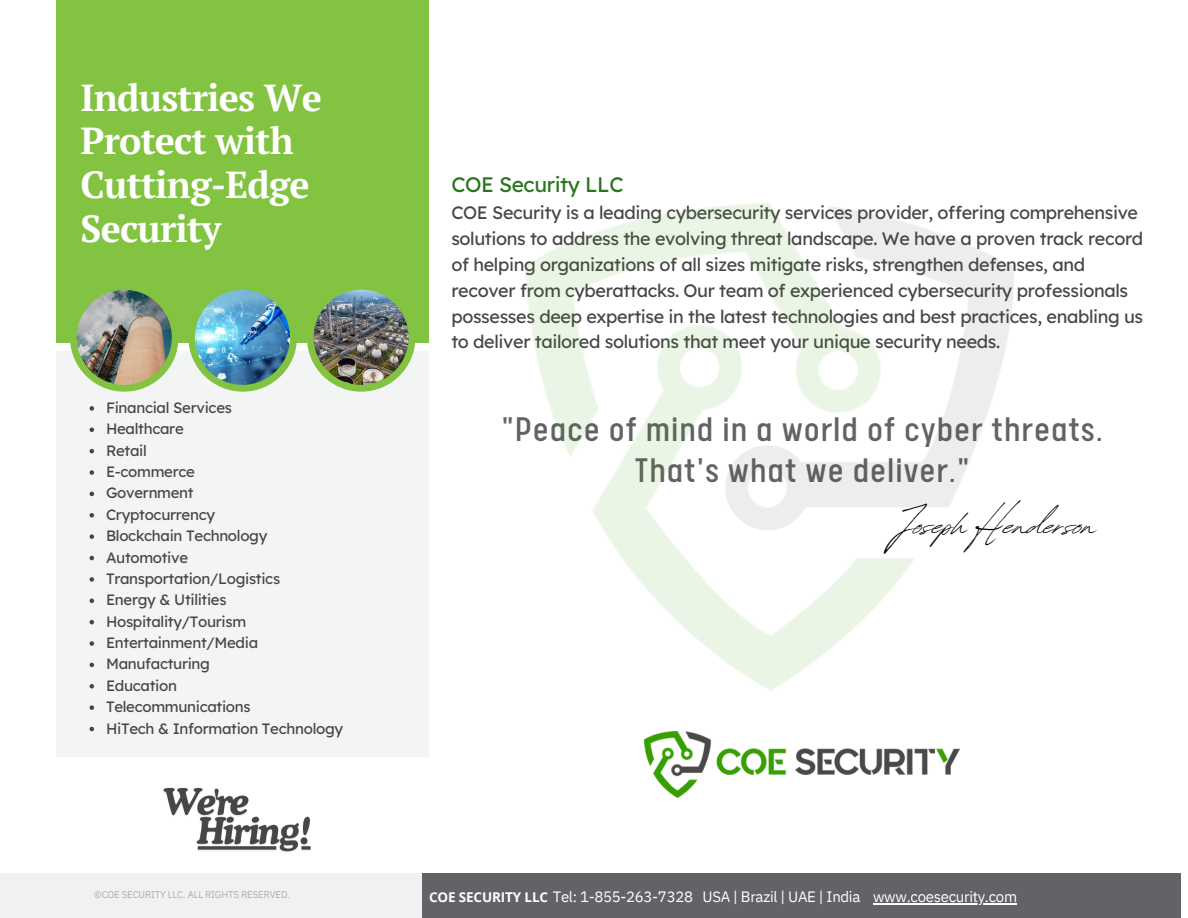
<style>
.page{position:relative;width:1188px;height:918px;background:#fff}
.page>*{position:absolute;margin:0;border:0;box-sizing:border-box;transform-origin:0 0}
.t1{font:49.5px "Revive 80 Signature";color:#000}
.t2{font:38.4px/40.5px "Calps Sans";letter-spacing:.025em;color:#626366;text-align:center}
.t3{font:700 37.5px/43.8px "PT Serif";letter-spacing:-.02em;color:#fff}
.t4{font:21px "Lexend Deca";letter-spacing:-.02em;color:#29741d}
.t5{font:18px/25.8px "Lexend Deca";letter-spacing:-.02em;color:#474647}
.t6{font:15px "Lexend Deca";letter-spacing:-.02em;color:#474647}
.t7{font:15px "IBM Plex Sans";letter-spacing:-.02em;color:#fff}
.t8{font:700 13.5px "Open Sans";letter-spacing:-.01em;color:#fff}
.t9{font:9.75px "IBM Plex Sans";letter-spacing:-.02em;color:#acaeb1}
</style>
<div class="page">
<div style="left:421px;top:874px;width:759px;height:44px;background:#626366"></div>
<div style="left:0;top:874px;width:421px;height:44px;background:#f2f1f2"></div>
<div style="left:57px;top:351px;width:372px;height:406px;background:#f3f4f4"></div>
<div style="left:57px;top:0;width:372px;height:342px;background:#82c341"></div>
<svg style="left:70px;top:289px;width:109px;height:103px"></svg>
<img style="left:77px;top:290px;width:95px;height:95px;border-radius:50%">
<svg style="left:188px;top:289px;width:109px;height:103px"></svg>
<img style="left:195px;top:290px;width:95px;height:95px;border-radius:50%">
<svg style="left:307px;top:289px;width:109px;height:103px"></svg>
<img style="left:314px;top:290px;width:95px;height:95px;border-radius:50%">
<img style="left:645px;top:731px;width:315px;height:67px">
<svg style="left:90px;top:406px;width:4px;height:5px"></svg>
<svg style="left:90px;top:428px;width:4px;height:4px"></svg>
<svg style="left:90px;top:449px;width:4px;height:4px"></svg>
<svg style="left:90px;top:470px;width:4px;height:5px"></svg>
<svg style="left:90px;top:492px;width:4px;height:4px"></svg>
<svg style="left:90px;top:513px;width:4px;height:5px"></svg>
<svg style="left:90px;top:534px;width:4px;height:5px"></svg>
<svg style="left:90px;top:556px;width:4px;height:4px"></svg>
<svg style="left:90px;top:577px;width:4px;height:5px"></svg>
<svg style="left:90px;top:599px;width:4px;height:4px"></svg>
<svg style="left:90px;top:620px;width:4px;height:4px"></svg>
<svg style="left:90px;top:641px;width:4px;height:5px"></svg>
<svg style="left:90px;top:663px;width:4px;height:4px"></svg>
<svg style="left:90px;top:684px;width:4px;height:5px"></svg>
<svg style="left:90px;top:705px;width:4px;height:5px"></svg>
<svg style="left:90px;top:727px;width:4px;height:4px"></svg>
<hr style="left:873px;top:903px;width:144px;height:1px;background:#fff">
<img style="left:163px;top:787px;width:86px;height:29px">
<img style="left:192px;top:808px;width:119px;height:44px">
<img style="left:526px;top:203px;width:488px;height:487px">
<p class="t3" style="left:81px;top:75px;width:243px">Industries We<br>Protect with<br>Cutting-Edge<br>Security</p>
<p class="t6" style="left:106px;top:398px;width:127px">Financial Services</p>
<p class="t6" style="left:106px;top:419px;width:79px">Healthcare</p>
<p class="t6" style="left:106px;top:441px;width:42px">Retail</p>
<p class="t6" style="left:106px;top:462px;width:90px">E-commerce</p>
<p class="t6" style="left:106px;top:483px;width:89px">Government</p>
<p class="t6" style="left:106px;top:505px;width:111px">Cryptocurrency</p>
<p class="t6" style="left:106px;top:526px;width:163px">Blockchain Technology</p>
<p class="t6" style="left:106px;top:548px;width:84px">Automotive</p>
<p class="t6" style="left:106px;top:569px;width:176px">Transportation/Logistics</p>
<p class="t6" style="left:106px;top:590px;width:122px">Energy &amp; Utilities</p>
<p class="t6" style="left:106px;top:612px;width:142px">Hospitality/Tourism</p>
<p class="t6" style="left:106px;top:633px;width:154px">Entertainment/Media</p>
<p class="t6" style="left:106px;top:654px;width:105px">Manufacturing</p>
<p class="t6" style="left:106px;top:676px;width:72px">Education</p>
<p class="t6" style="left:106px;top:697px;width:146px">Telecommunications</p>
<p class="t6" style="left:106px;top:719px;width:239px">HiTech &amp; Information Technology</p>
<h5 class="t4" style="left:451px;top:171px;width:174px">COE Security LLC</h5>
<h5 class="t5" style="left:451px;top:199px;width:694px">COE Security is a leading cybersecurity services provider, offering comprehensive solutions to address the evolving threat landscape. We have a proven track record of helping organizations of all sizes mitigate risks, strengthen defenses, and recover from cyberattacks. Our team of experienced cybersecurity professionals possesses deep expertise in the latest technologies and best practices, enabling us to deliver tailored solutions that meet your unique security needs.</h5>
<p class="t2" style="left:502px;top:415px;width:603px">"Peace of mind in a world of cyber threats.<br>That's what we deliver."</p>
<h6 class="t1" style="left:898px;top:487px;width:199px">Joseph Henderson</h6>
<p class="t9" style="left:94px;top:888px;width:197px">©COE SECURITY LLC. ALL RIGHTS RESERVED.</p>
<h4 class="t8" style="left:429px;top:888px;width:121px">COE SECURITY LLC</h4>
<h2 class="t7" style="left:553px;top:887px;width:309px">Tel: 1-855-263-7328 USA | Brazil | UAE | India</h2>
<p class="t7" style="left:873px;top:887px;width:146px">www.coesecurity.com</p>
</div>
